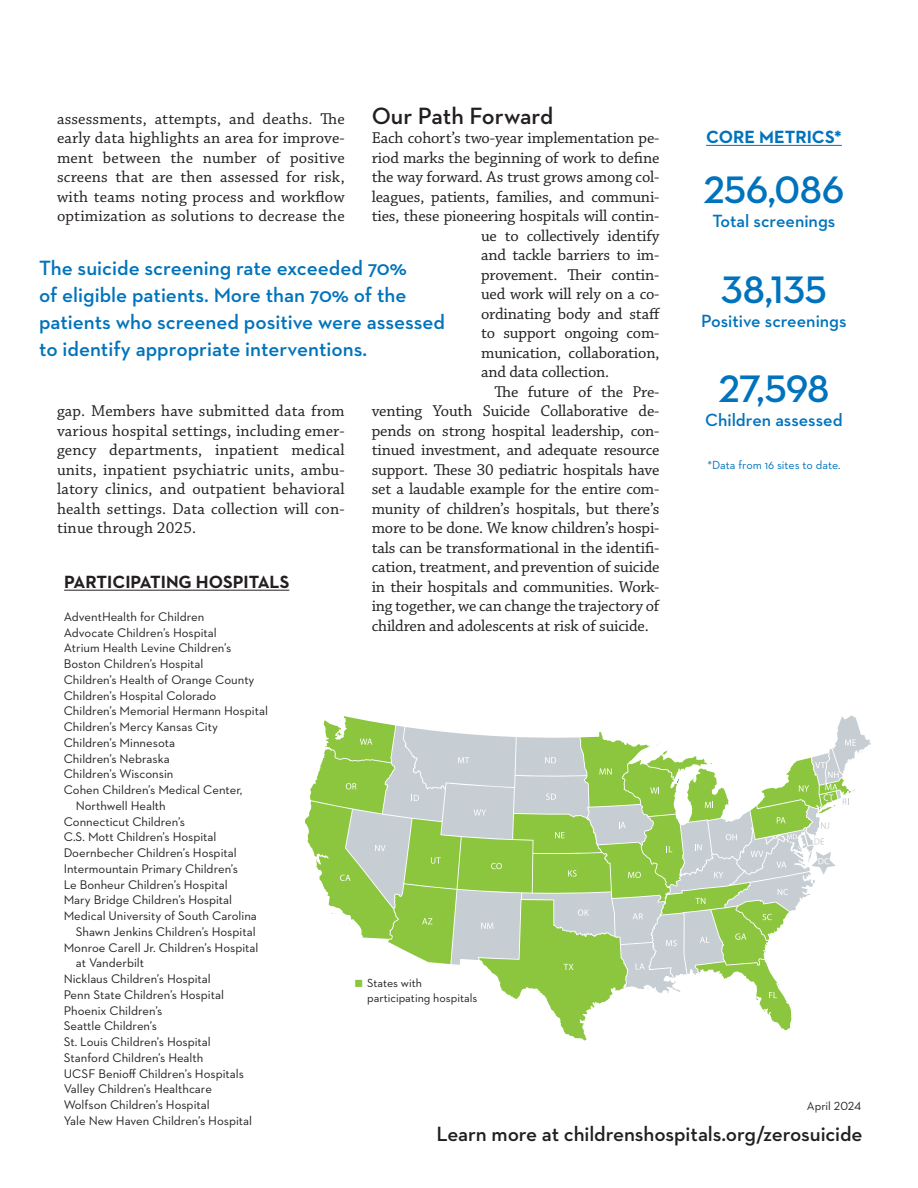
<style>
.page{position:relative;width:918px;height:1188px;background:#fff}
.page>*{position:absolute;margin:0;border:0;box-sizing:border-box;transform-origin:0 0}
.t1{font:600 39px "Neutraface 2 Text";letter-spacing:-.01em;color:#0073bc}
.Subhead{font:600 24px "Neutraface 2 Text";letter-spacing:-.005em;color:#231f20}
.Subhead-2{font:600 21px/27px "Neutraface 2 Text";color:#0073bc}
.subhead{font:600 21px "Neutraface 2 Text";letter-spacing:-.005em;color:#231f20}
.t2{font:600 18px "Neutraface 2 Text";color:#0073bc}
.t3{font:700 18px "Neutraface 2 Text";color:#231f20}
.t4{font:700 18px "Neutraface 2 Text";color:#0073bc}
.Subhead-3{font:16.5px/19.5px "Chaparral Pro";letter-spacing:-.01em;color:#231f20;text-align:justify}
.t5{font:12.75px/15.8px "Neutraface 2 Text";color:#231f20}
.DIN-copy_black{font:12px/15px "Neutraface 2 Text";color:#231f20}
.t6{font:12px "Neutraface 2 Text";color:#0073bc}
.s1{color:#8bc63e}
</style>
<div class="page">
<hr style="left:706px;top:145px;width:136px;height:1px;background:#0073bc">
<svg style="left:305px;top:716px;width:566px;height:325px"></svg>
<hr style="left:64px;top:590px;width:225px;height:1px;background:#231f20">
<p class="Subhead" style="left:372px;top:100px;width:183px">Our Path Forward</p>
<p class="Subhead-3" style="left:372px;top:129px;width:289px">Each cohort’s two-year implementation pe-</p>
<p class="Subhead-3" style="left:372px;top:148px;width:289px">riod marks the beginning of work to define</p>
<p class="Subhead-3" style="left:372px;top:168px;width:289px">the way forward. As trust grows among col-</p>
<p class="Subhead-3" style="left:372px;top:187px;width:289px">leagues, patients, families, and communi-</p>
<p class="Subhead-3" style="left:372px;top:207px;width:289px">ties, these pioneering hospitals will contin-</p>
<p class="Subhead-3" style="left:481px;top:226px;width:180px">ue to collectively identify</p>
<p class="Subhead-3" style="left:481px;top:246px;width:180px">and tackle barriers to im-</p>
<p class="Subhead-3" style="left:481px;top:265px;width:180px">provement. Their contin-</p>
<p class="Subhead-3" style="left:481px;top:285px;width:180px">ued work will rely on a co-</p>
<p class="Subhead-3" style="left:481px;top:304px;width:180px">ordinating body and staff</p>
<p class="Subhead-3" style="left:481px;top:324px;width:180px">to support ongoing com-</p>
<p class="Subhead-3" style="left:481px;top:343px;width:180px">munication, collaboration,</p>
<p class="Subhead-3" style="left:481px;top:363px;width:130px">and data collection.</p>
<p class="Subhead-3" style="left:372px;top:382px;width:289px;text-indent:123px">The future of the Pre&shy;venting Youth Suicide Collaborative de&shy;pends on strong hospital leadership, con&shy;tinued investment, and adequate resource support. These 30 pediatric hospitals have set a laudable example for the entire com&shy;munity of children’s hospitals, but there’s more to be done. We know children’s hospi&shy;tals can be transformational in the identifi&shy;cation, treatment, and prevention of suicide in their hospitals and communities. Work&shy;ing together, we can change the trajectory of children and adolescents at risk of suicide.</p>
<p class="Subhead-3" style="left:57px;top:110px;width:289px">assessments, attempts, and deaths. The early data highlights an area for improve&shy;ment between the number of positive screens that are then assessed for risk, with teams noting process and workflow optimization as solutions to decrease the</p>
<p class="t4" style="left:706px;top:125px;width:137px">CORE METRICS*</p>
<p class="t1" style="left:703px;top:165px;width:143px">256,086</p>
<p class="t2" style="left:713px;top:209px;width:124px">Total screenings</p>
<p class="Subhead-2" style="left:39px;top:254px;width:408px">The suicide screening rate exceeded 70%<br>of eligible patients. More than 70% of the patients who screened positive were assessed to identify appropriate interventions.</p>
<p class="t1" style="left:721px;top:265px;width:107px">38,135</p>
<p class="t2" style="left:701px;top:309px;width:147px">Positive screenings</p>
<p class="t1" style="left:719px;top:365px;width:112px">27,598</p>
<p class="t2" style="left:705px;top:409px;width:139px">Children assessed</p>
<p class="t6" style="left:707px;top:458px;width:135px">*Data from 16 sites to date.</p>
<p class="Subhead-3" style="left:57px;top:402px;width:289px">gap. Members have submitted data from various hospital settings, including emer&shy;gency departments, inpatient medical units, inpatient psychiatric units, ambu&shy;latory clinics, and outpatient behavioral health settings. Data collection will con&shy;tinue through 2025.</p>
<p class="t3" style="left:64px;top:570px;width:227px">PARTICIPATING HOSPITALS</p>
<p class="t5" style="left:64px;top:609px;width:142px">AdventHealth for Children</p>
<p class="t5" style="left:64px;top:624px;width:155px">Advocate Children’s Hospital</p>
<p class="t5" style="left:64px;top:640px;width:169px">Atrium Health Levine Children’s</p>
<p class="t5" style="left:64px;top:656px;width:141px">Boston Children’s Hospital</p>
<p class="t5" style="left:64px;top:672px;width:192px">Children’s Health of Orange County</p>
<p class="t5" style="left:64px;top:687px;width:154px">Children’s Hospital Colorado</p>
<p class="t5" style="left:64px;top:703px;width:206px">Children’s Memorial Hermann Hospital</p>
<p class="t5" style="left:64px;top:719px;width:156px">Children’s Mercy Kansas City</p>
<p class="t5" style="left:64px;top:735px;width:113px">Children’s Minnesota</p>
<p class="t5" style="left:64px;top:750px;width:107px">Children’s Nebraska</p>
<p class="t5" style="left:64px;top:766px;width:111px">Children’s Wisconsin</p>
<p class="t5" style="left:76px;top:782px;width:168px;text-indent:-12px">Cohen Children’s Medical Center,<br>Northwell Health</p>
<p class="t5" style="left:64px;top:813px;width:123px">Connecticut Children’s</p>
<p class="t5" style="left:64px;top:829px;width:154px">C.S. Mott Children’s Hospital</p>
<p class="t5" style="left:64px;top:845px;width:175px">Doernbecher Children’s Hospital</p>
<p class="t5" style="left:64px;top:861px;width:176px">Intermountain Primary Children’s</p>
<p class="t5" style="left:64px;top:876px;width:165px">Le Bonheur Children’s Hospital</p>
<p class="t5" style="left:64px;top:892px;width:170px">Mary Bridge Children’s Hospital</p>
<p class="t5" style="left:64px;top:908px;width:195px;text-align:right">Medical University of South Carolina<br>Shawn Jenkins Children’s Hospital</p>
<p class="t5" style="left:76px;top:939px;width:184px;text-indent:-12px">Monroe Carell Jr. Children’s Hospital at Vanderbilt</p>
<p class="t5" style="left:64px;top:971px;width:149px">Nicklaus Children’s Hospital</p>
<p class="t5" style="left:64px;top:987px;width:162px">Penn State Children’s Hospital</p>
<p class="t5" style="left:64px;top:1002px;width:100px">Phoenix Children’s</p>
<p class="t5" style="left:64px;top:1018px;width:95px">Seattle Children’s</p>
<p class="t5" style="left:64px;top:1034px;width:149px">St. Louis Children’s Hospital</p>
<p class="t5" style="left:64px;top:1050px;width:141px">Stanford Children’s Health</p>
<p class="t5" style="left:64px;top:1065px;width:182px">UCSF Benioff Children’s Hospitals</p>
<p class="t5" style="left:64px;top:1081px;width:150px">Valley Children’s Healthcare</p>
<p class="t5" style="left:64px;top:1097px;width:148px">Wolfson Children’s Hospital</p>
<p class="t5" style="left:64px;top:1113px;width:190px">Yale New Haven Children’s Hospital</p>
<p class="DIN-copy_black" style="left:367px;top:975px;width:112px;text-indent:-14px"><span class="s1">○</span> States with participating hospitals</p>
<p class="DIN-copy_black" style="left:807px;top:1098px;width:56px">April 2024</p>
<p class="subhead" style="left:437px;top:1120px;width:428px">Learn more at childrenshospitals.org/zerosuicide</p>
</div>
